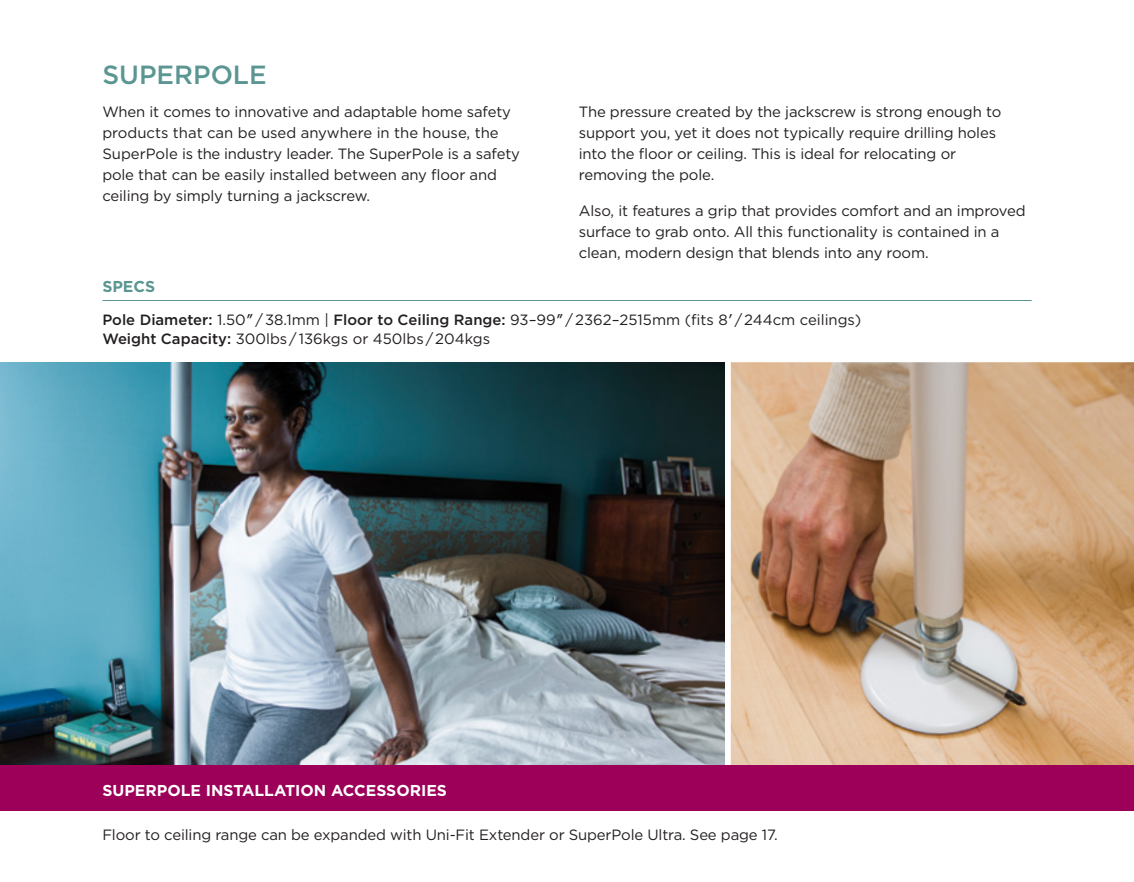
<style>
.page{position:relative;width:1134px;height:882px;background:#fff}
.page>*{position:absolute;margin:0;border:0;box-sizing:border-box;transform-origin:0 0}
.t1{font:500 26.25px "Gotham";color:#5b9692}
.t2{font:700 15.75px "Gotham";color:#fff}
.t3{font:700 15.75px "Gotham";color:#5b9692}
.t4{font:14.88px/21px "Gotham";letter-spacing:-.01em;color:#231f20}
.s1{font-weight:500}
.s2{font-family:"Helvetica"}
</style>
<div class="page">
<img style="left:0;top:362px;width:724px;height:403px">
<img style="left:731px;top:362px;width:403px;height:403px">
<div style="left:0;top:765px;width:1134px;height:45px;background:#9c0058"></div>
<hr style="left:102px;top:300px;width:930px;height:1px;background:#5b9692">
<h1 class="t1" style="left:102px;top:60px;width:166px">SUPERPOLE</h1>
<p class="t4" style="left:102px;top:101px;width:419px">When it comes to innovative and adaptable home safety products that can be used anywhere in the house, the SuperPole is the industry leader. The SuperPole is a safety pole that can be easily installed between any floor and ceiling by simply turning a jackscrew.</p>
<p class="t4" style="left:579px;top:101px;width:424px">The pressure created by the jackscrew is strong enough to support you, yet it does not typically require drilling holes into the floor or ceiling. This is ideal for relocating or removing the pole.</p>
<p class="t4" style="left:579px;top:200px;width:448px">Also, it features a grip that provides comfort and an improved surface to grab onto. All this functionality is contained in a clean, modern design that blends into any room.</p>
<p class="t3" style="left:102px;top:276px;width:54px">SPECS</p>
<p class="t4" style="left:102px;top:310px;width:760px;line-height:19.2px"><span class="s1">Pole Diameter:</span> 1.50<span class="s2">″</span> / 38.1mm | <span class="s1">Floor to Ceiling Range:</span> 93–99<span class="s2">″</span> / 2362–2515mm (fits 8<span class="s2">′</span> / 244cm ceilings)<br><span class="s1">Weight Capacity:</span> 300lbs / 136kgs or 450lbs / 204kgs</p>
<p class="t2" style="left:102px;top:780px;width:346px">SUPERPOLE INSTALLATION ACCESSORIES</p>
<p class="t4" style="left:102px;top:824px;width:677px">Floor to ceiling range can be expanded with Uni-Fit Extender or SuperPole Ultra. See page 17.</p>
</div>
